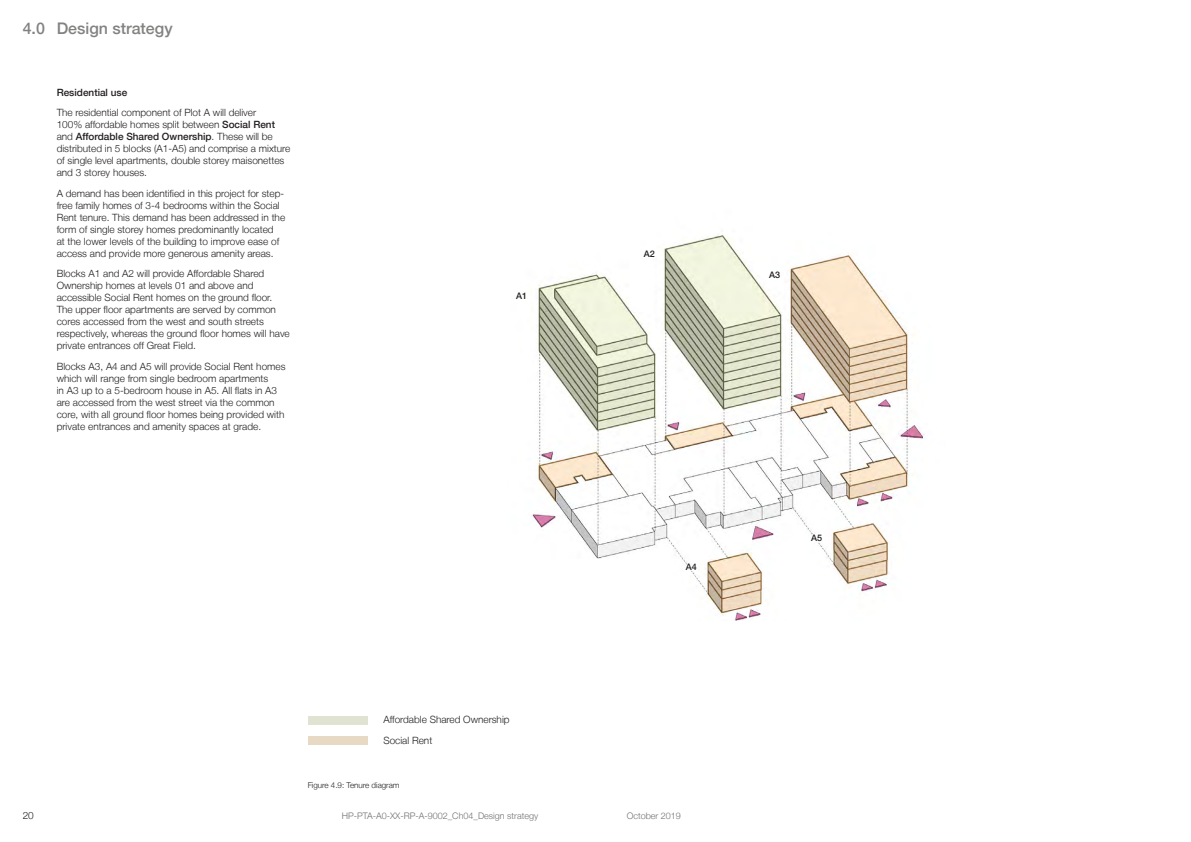
<style>
.page{position:relative;width:1191px;height:842px;background:#fff}
.page>*{position:absolute;margin:0;border:0;box-sizing:border-box;transform-origin:0 0}
.t1{font:500 16px "Helvetica Neue LT";color:#828281}
.PT-B-Body-indent{font:300 10px/12px "Helvetica Neue LT";color:#231f20}
.PT-B-Body-indent-num{font:300 10px "Helvetica Neue LT";color:#231f20}
.PT-B-Body-heading{font:500 10px "Helvetica Neue LT";color:#231f20}
.t2{font:300 9px "Helvetica Neue LT";color:#717172}
.PT-B-Image-label{font:500 9px "Helvetica Neue LT";color:#231f20}
.t3{font:300 8px "Helvetica Neue LT";color:#231f20}
.s1{font-weight:500}
</style>
<div class="page">
<img style="left:531px;top:235px;width:394px;height:386px">
<div style="left:308px;top:716px;width:59px;height:9px;background:#e0e3d1"></div>
<div style="left:308px;top:736px;width:59px;height:9px;background:#e7d9c4"></div>
<svg style="left:641px;top:240px;width:16px;height:20px"></svg>
<svg style="left:766px;top:260px;width:16px;height:20px"></svg>
<svg style="left:683px;top:552px;width:15px;height:20px"></svg>
<svg style="left:808px;top:524px;width:16px;height:19px"></svg>
<h1 class="t1" style="left:23px;top:19px;width:151px">4.0 Design strategy</h1>
<p class="PT-B-Body-heading" style="left:57px;top:86px;width:72px">Residential use</p>
<p class="PT-B-Body-indent" style="left:57px;top:106px;width:235px">The residential component of Plot A will deliver<br>100% affordable homes split between <span class="s1">Social Rent </span>and <span class="s1">Affordable Shared Ownership</span>. These will be distributed in 5 blocks (A1-A5) and comprise a mixture of single level apartments, double storey maisonettes and 3 storey houses.</p>
<p class="PT-B-Body-indent" style="left:57px;top:187px;width:230px">A demand has been identified in this project for step&shy;free family homes of 3-4 bedrooms within the Social Rent tenure. This demand has been addressed in the form of single storey homes predominantly located<br>at the lower levels of the building to improve ease of access and provide more generous amenity areas.</p>
<p class="PT-B-Body-indent" style="left:57px;top:267px;width:235px">Blocks A1 and A2 will provide Affordable Shared Ownership homes at levels 01 and above and accessible Social Rent homes on the ground floor.<br>The upper floor apartments are served by common cores accessed from the west and south streets respectively, whereas the ground floor homes will have private entrances off Great Field.</p>
<p class="PT-B-Body-indent" style="left:57px;top:360px;width:230px">Blocks A3, A4 and A5 will provide Social Rent homes which will range from single bedroom apartments<br>in A3 up to a 5-bedroom house in A5. All flats in A3 are accessed from the west street via the common core, with all ground floor homes being provided with private entrances and amenity spaces at grade.</p>
<p class="PT-B-Image-label" style="left:516px;top:291px;width:13px">A1</p>
<p class="PT-B-Image-label" style="left:643px;top:249px;width:13px">A2</p>
<p class="PT-B-Image-label" style="left:685px;top:561px;width:13px">A4</p>
<p class="PT-B-Body-indent" style="left:23px;top:809px;width:13px">20</p>
<p class="PT-B-Body-indent-num" style="left:383px;top:714px;width:128px">Affordable Shared Ownership</p>
<p class="PT-B-Body-indent-num" style="left:383px;top:734px;width:50px">Social Rent</p>
<p class="t3" style="left:308px;top:780px;width:93px">Figure 4.9: Tenure diagram</p>
<p class="t2" style="left:342px;top:811px;width:198px">HP-PTA-A0-XX-RP-A-9002_Ch04_Design strategy</p>
<p class="t2" style="left:626px;top:811px;width:56px">October 2019</p>
<p class="PT-B-Image-label" style="left:769px;top:269px;width:13px">A3</p>
<p class="PT-B-Image-label" style="left:811px;top:532px;width:13px">A5</p>
</div>
